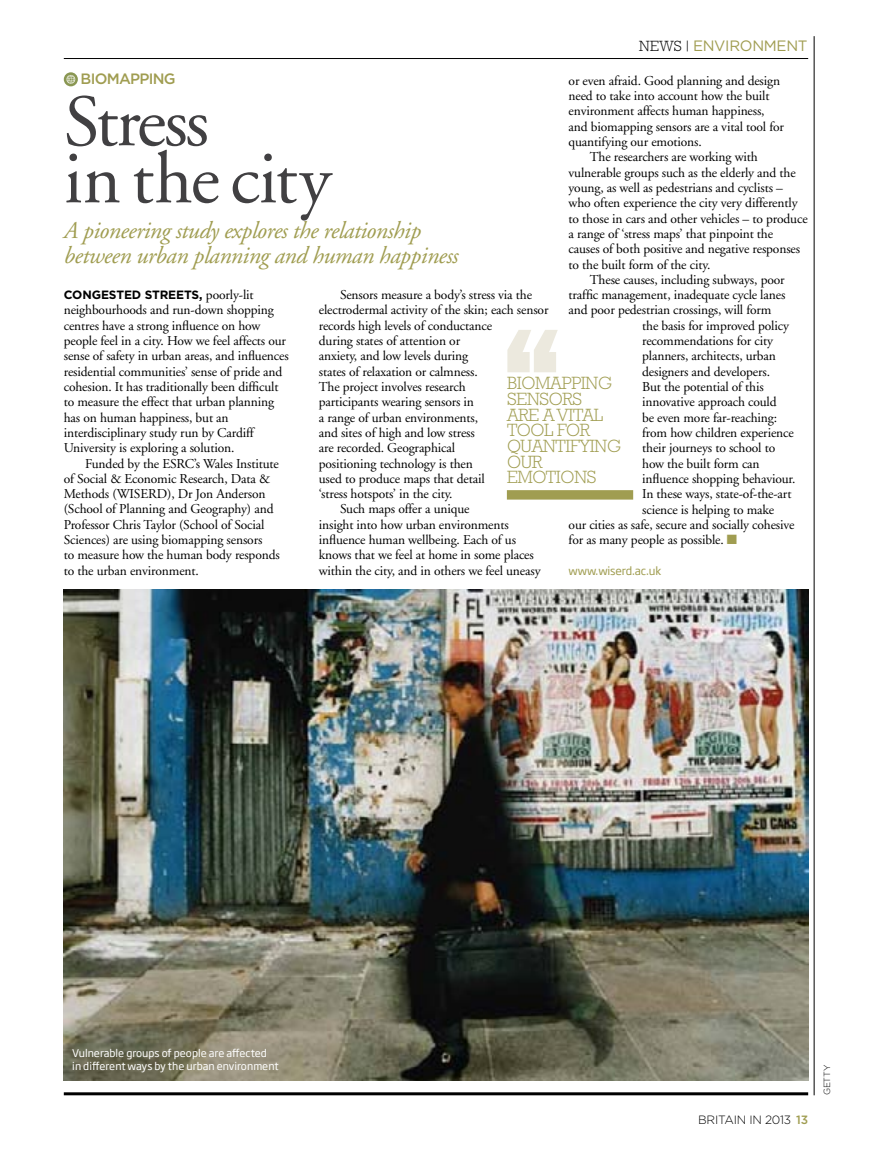
<style>
.page{position:relative;width:872px;height:1157px;background:#fff}
.page>*{position:absolute;margin:0;border:0;box-sizing:border-box;transform-origin:0 0}
.t1{font:73.5px/57px "Adobe Garamond";letter-spacing:-.03em;color:#414042}
.t2{font:italic 24px/25.5px "Adobe Garamond";letter-spacing:-.02em;color:#a09d51}
.t3{font:300 18px/15.8px "Rockwell Std";letter-spacing:-.02em;color:#a09d51}
.t4{font:15px "Gotham";letter-spacing:-.02em;color:#a09d51}
.t5{font:500 15px "Gotham";letter-spacing:-.05em;color:#a09d51}
.t6{font:13.5px "Adobe Garamond";letter-spacing:-.01em;color:#000}
.t7{font:700 12px "Gotham";letter-spacing:-.01em;color:#000}
.t8{font:300 12px "Gotham";letter-spacing:-.02em;color:#000}
.t9{font:11.25px "Soho Gothic Pro";letter-spacing:-.01em;color:#a09d51}
.t10{font:10.5px/12.8px "Soho Gothic Pro";color:#fff}
.t11{font:300 9px "Gotham";color:#000}
.s1{font-family:"Rockwell Std";font-weight:300;color:#000}
.s2{font-family:"Glasgow";color:#000}
.s3{font-family:"Adobe Garamond";font-weight:400;font-size:13.5px}
.s4{color:#a09d51}
.s5{font-weight:500;color:#a09d51}
</style>
<div class="page">
<hr style="left:64px;top:1092px;width:744px;height:3px;background:#000">
<div style="left:64px;top:72px;width:14px;height:14px;background:#8a9753;border-radius:50%"></div>
<svg style="left:66px;top:75px;width:9px;height:9px"></svg>
<img style="left:64px;top:590px;width:744px;height:490px">
<hr style="left:64px;top:58px;width:744px;height:1px;background:#000">
<hr style="left:814px;top:36px;width:1px;height:1059px;background:#000">
<div style="left:507px;top:490px;width:126px;height:9px;background:#a09d51"></div>
<svg style="left:507px;top:330px;width:51px;height:42px"></svg>
<p class="t4" style="left:639px;top:36px;width:170px"><span class="s1">NEWS</span> <span class="s2">|</span> ENVIRONMENT</p>
<p class="t5" style="left:81px;top:69px;width:97px">BIOMAPPING</p>
<p class="t1" style="left:64px;top:95px;width:271px">Stress<br>in the city</p>
<p class="t2" style="left:64px;top:218px;width:396px">A pioneering study explores the relationship between urban planning and human happiness</p>
<p class="t7" style="left:64px;top:287px;width:191px">CONGESTED STREETS, <span class="s3">poorly-lit</span></p>
<p class="t6" style="left:64px;top:303px;width:212px">neighbourhoods and run-down shopping</p>
<p class="t6" style="left:64px;top:318px;width:198px">centres have a strong influence on how</p>
<p class="t6" style="left:64px;top:333px;width:224px">people feel in a city. How we feel affects our</p>
<p class="t6" style="left:64px;top:349px;width:226px">sense of safety in urban areas, and influences</p>
<p class="t6" style="left:64px;top:364px;width:220px">residential communities’ sense of pride and</p>
<p class="t6" style="left:64px;top:379px;width:216px">cohesion. It has traditionally been difficult</p>
<p class="t6" style="left:64px;top:395px;width:212px">to measure the effect that urban planning</p>
<p class="t6" style="left:64px;top:410px;width:166px">has on human happiness, but an</p>
<p class="t6" style="left:64px;top:425px;width:191px">interdisciplinary study run by Cardiff</p>
<p class="t6" style="left:64px;top:441px;width:172px">University is exploring a solution.</p>
<p class="t6" style="left:85px;top:456px;width:195px">Funded by the ESRC’s Wales Institute</p>
<p class="t6" style="left:64px;top:471px;width:208px">of Social &amp; Economic Research, Data &amp;</p>
<p class="t6" style="left:64px;top:486px;width:203px">Methods (WISERD), Dr Jon Anderson</p>
<p class="t6" style="left:64px;top:502px;width:211px">(School of Planning and Geography) and</p>
<p class="t6" style="left:64px;top:517px;width:202px">Professor Chris Taylor (School of Social</p>
<p class="t6" style="left:64px;top:532px;width:200px">Sciences) are using biomapping sensors</p>
<p class="t6" style="left:64px;top:548px;width:217px">to measure how the human body responds</p>
<p class="t6" style="left:64px;top:563px;width:137px">to the urban environment.</p>
<p class="t6" style="left:568px;top:73px;width:213px">or even afraid. Good planning and design</p>
<p class="t6" style="left:568px;top:89px;width:202px">need to take into account how the built</p>
<p class="t6" style="left:568px;top:104px;width:198px">environment affects human happiness,</p>
<p class="t6" style="left:568px;top:119px;width:217px">and biomapping sensors are a vital tool for</p>
<p class="t6" style="left:568px;top:134px;width:135px">quantifying our emotions.</p>
<p class="t6" style="left:590px;top:150px;width:169px">The researchers are working with</p>
<p class="t6" style="left:568px;top:165px;width:229px">vulnerable groups such as the elderly and the</p>
<p class="t6" style="left:568px;top:180px;width:216px">young, as well as pedestrians and cyclists –</p>
<p class="t6" style="left:568px;top:196px;width:231px">who often experience the city very differently</p>
<p class="t6" style="left:568px;top:211px;width:241px">to those in cars and other vehicles – to produce</p>
<p class="t6" style="left:568px;top:226px;width:206px">a range of ‘stress maps’ that pinpoint the</p>
<p class="t6" style="left:568px;top:242px;width:233px">causes of both positive and negative responses</p>
<p class="t6" style="left:568px;top:257px;width:143px">to the built form of the city.</p>
<p class="t6" style="left:590px;top:272px;width:196px">These causes, including subways, poor</p>
<p class="t6" style="left:568px;top:288px;width:218px">traffic management, inadequate cycle lanes</p>
<p class="t6" style="left:568px;top:303px;width:204px">and poor pedestrian crossings, will form</p>
<p class="t6" style="left:642px;top:318px;width:149px">the basis for improved policy</p>
<p class="t6" style="left:642px;top:333px;width:133px">recommendations for city</p>
<p class="t6" style="left:642px;top:349px;width:135px">planners, architects, urban</p>
<p class="t6" style="left:642px;top:364px;width:129px">designers and developers.</p>
<p class="t6" style="left:642px;top:379px;width:123px">But the potential of this</p>
<p class="t6" style="left:642px;top:395px;width:136px">innovative approach could</p>
<p class="t6" style="left:642px;top:410px;width:136px">be even more far-reaching:</p>
<p class="t6" style="left:642px;top:425px;width:153px">from how children experience</p>
<p class="t6" style="left:642px;top:441px;width:135px">their journeys to school to</p>
<p class="t6" style="left:642px;top:456px;width:119px">how the built form can</p>
<p class="t6" style="left:642px;top:471px;width:155px">influence shopping behaviour.</p>
<p class="t6" style="left:642px;top:487px;width:151px">In these ways, state-of-the-art</p>
<p class="t6" style="left:642px;top:502px;width:134px">science is helping to make</p>
<p class="t6" style="left:568px;top:517px;width:227px">our cities as safe, secure and socially cohesive</p>
<p class="t6" style="left:568px;top:532px;width:170px">for as many people as possible. <span class="s4">■</span></p>
<p class="t9" style="left:568px;top:562px;width:94px">www.wiserd.ac.uk</p>
<p class="t6" style="left:340px;top:287px;width:193px">Sensors measure a body’s stress via the</p>
<p class="t6" style="left:319px;top:303px;width:231px">electrodermal activity of the skin; each sensor</p>
<p class="t6" style="left:319px;top:318px;width:175px">records high levels of conductance</p>
<p class="t6" style="left:319px;top:333px;width:143px">during states of attention or</p>
<p class="t6" style="left:319px;top:349px;width:151px">anxiety, and low levels during</p>
<p class="t6" style="left:319px;top:364px;width:160px">states of relaxation or calmness.</p>
<p class="t6" style="left:319px;top:379px;width:148px">The project involves research</p>
<p class="t6" style="left:319px;top:395px;width:157px">participants wearing sensors in</p>
<p class="t6" style="left:319px;top:410px;width:161px">a range of urban environments,</p>
<p class="t6" style="left:319px;top:425px;width:158px">and sites of high and low stress</p>
<p class="t6" style="left:319px;top:441px;width:138px">are recorded. Geographical</p>
<p class="t6" style="left:319px;top:456px;width:155px">positioning technology is then</p>
<p class="t6" style="left:319px;top:471px;width:167px">used to produce maps that detail</p>
<p class="t6" style="left:319px;top:486px;width:135px">‘stress hotspots’ in the city.</p>
<p class="t6" style="left:340px;top:502px;width:131px">Such maps offer a unique</p>
<p class="t6" style="left:319px;top:517px;width:191px">insight into how urban environments</p>
<p class="t6" style="left:319px;top:532px;width:199px">influence human wellbeing. Each of us</p>
<p class="t6" style="left:319px;top:548px;width:216px">knows that we feel at home in some places</p>
<p class="t6" style="left:319px;top:563px;width:224px">within the city, and in others we feel uneasy</p>
<p class="t3" style="left:507px;top:375px;width:116px">BIOMAPPING<br>SENSORS<br>ARE A VITAL<br>TOOL FOR<br>QUANTIFYING<br>OUR<br>EMOTIONS</p>
<p class="t10" style="left:72px;top:1046px;width:208px">Vulnerable groups of people are affected<br>in different ways by the urban environment</p>
<p class="t8" style="left:698px;top:1112px;width:111px">BRITAIN IN 2013 <span class="s5">13</span></p>
<p class="t11" style="left:821px;top:1095px;width:32px;rotate:-90deg">GETTY</p>
</div>
